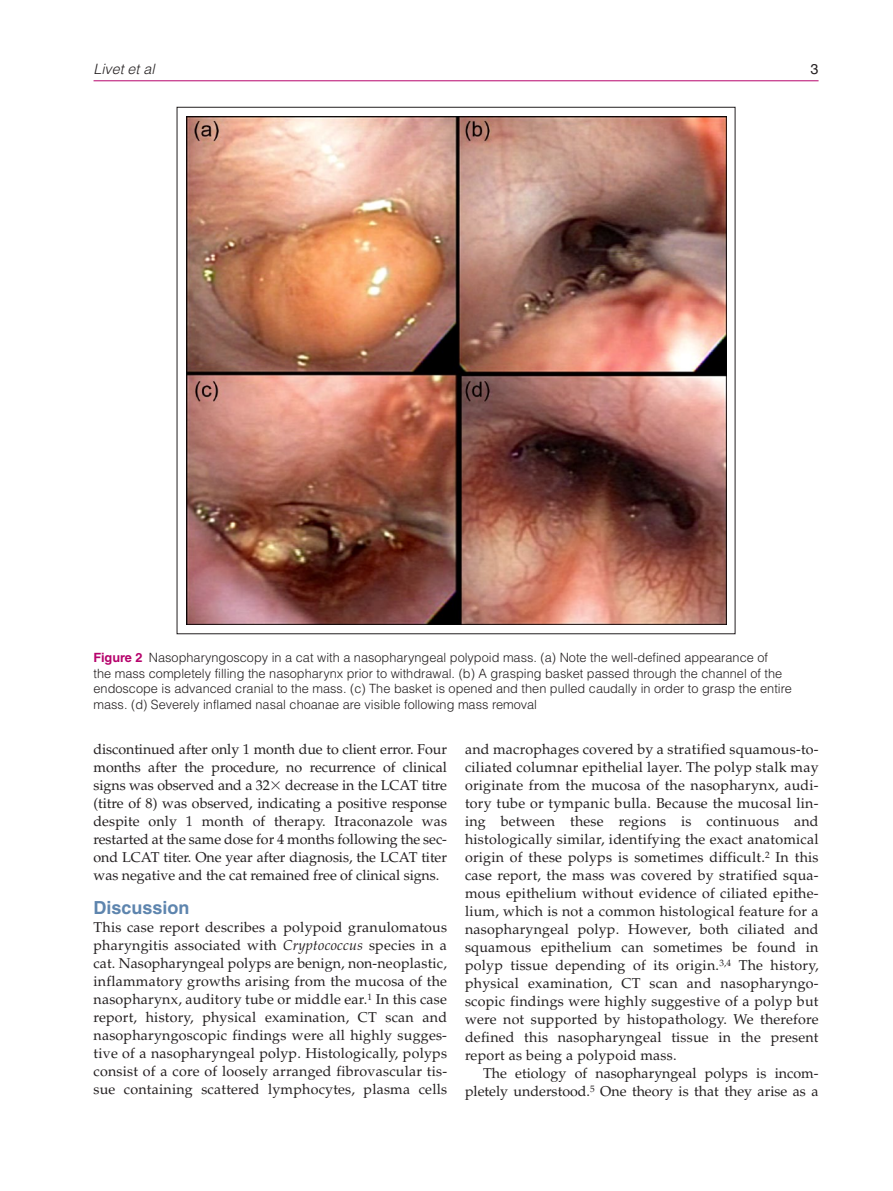
<style>
.page{position:relative;width:893px;height:1191px;background:#fff}
.page>*{position:absolute;margin:0;border:0;box-sizing:border-box;transform-origin:0 0}
.t1{font:700 18px "Helvetica LT Std";color:#5e85ae}
.t2{font:14.25px/18px "Palatino LT Std";color:#231f20;text-align:justify}
.t3{font:italic 300 14.25px "Helvetica LT Std";color:#231f20}
.t4{font:14.25px "Helvetica LT Std";color:#231f20}
.t5{font:300 12.75px/15.8px "Helvetica LT Std";color:#231f20}
.s1{font-weight:700;color:#b6036c}
.s2{font-style:italic}
</style>
<div class="page">
<hr style="left:94px;top:80px;width:725px;height:1px;background:#b6036c">
<img style="left:186px;top:116px;width:540px;height:509px">
<p class="t3" style="left:94px;top:60px;width:62px">Livet et al</p>
<p class="t4" style="left:811px;top:61px;width:9px">3</p>
<p class="t5" style="left:94px;top:649px;width:700px"><span class="s1">Figure 2</span> Nasopharyngoscopy in a cat with a nasopharyngeal polypoid mass. (a) Note the well-defined appearance of<br>the mass completely filling the nasopharynx prior to withdrawal. (b) A grasping basket passed through the channel of the endoscope is advanced cranial to the mass. (c) The basket is opened and then pulled caudally in order to grasp the entire mass. (d) Severely inflamed nasal choanae are visible following mass removal</p>
<p class="t2" style="left:94px;top:740px;width:355px">discontinued after only 1 month due to client error. Four months after the procedure, no recurrence of clinical signs was observed and a 32 decrease in the LCAT titre (titre of 8) was observed, indicating a positive response despite only 1 month of therapy. Itraconazole was restarted at the same dose for 4 months following the sec&shy;ond LCAT titer. One year after diagnosis, the LCAT titer was negative and the cat remained free of clinical signs.</p>
<p class="t1" style="left:94px;top:896px;width:98px">Discussion</p>
<p class="t2" style="left:94px;top:918px;width:355px">This case report describes a polypoid granulomatous pharyngitis associated with <span class="s2">Cryptococcus</span> species in a cat. Nasopharyngeal polyps are benign, non-neoplastic, inflammatory growths arising from the mucosa of the nasopharynx, auditory tube or middle ear.<sup>1</sup> In this case report, history, physical examination, CT scan and nasopharyngoscopic findings were all highly sugges&shy;tive of a nasopharyngeal polyp. Histologically, polyps consist of a core of loosely arranged fibrovascular tis&shy;sue containing scattered lymphocytes, plasma cells</p>
<p class="t2" style="left:465px;top:740px;width:355px">and macrophages covered by a stratified squamous-to&shy;ciliated columnar epithelial layer. The polyp stalk may originate from the mucosa of the nasopharynx, audi&shy;tory tube or tympanic bulla. Because the mucosal lin&shy;ing between these regions is continuous and histologically similar, identifying the exact anatomical origin of these polyps is sometimes difficult.<sup>2</sup> In this case report, the mass was covered by stratified squa&shy;mous epithelium without evidence of ciliated epithe&shy;lium, which is not a common histological feature for a nasopharyngeal polyp. However, both ciliated and squamous epithelium can sometimes be found in polyp tissue depending of its origin.<sup>3,4</sup> The history, physical examination, CT scan and nasopharyngo&shy;scopic findings were highly suggestive of a polyp but were not supported by histopathology. We therefore defined this nasopharyngeal tissue in the present report as being a polypoid mass.</p>
<p class="t2" style="left:465px;top:1064px;width:355px;text-align:right">The etiology of nasopharyngeal polyps is incom&shy;pletely understood.<sup>5</sup> One theory is that they arise as a</p>
</div>
